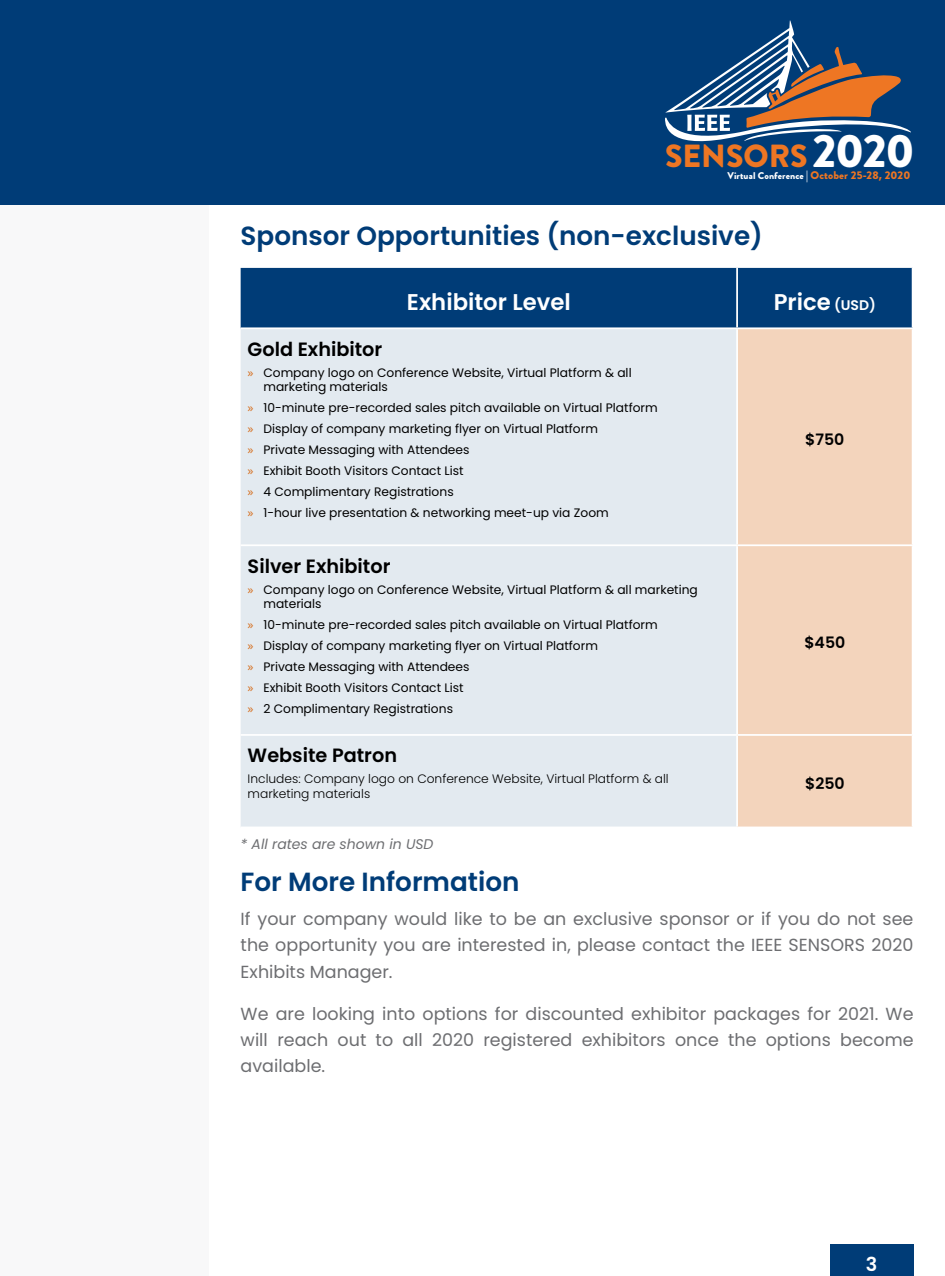
<style>
.page{position:relative;width:945px;height:1276px;background:#fff}
.page>*{position:absolute;margin:0;border:0;box-sizing:border-box;transform-origin:0 0}
.t1{font:900 46.73px "Brandon Grotesque";color:#fff}
.t2{font:900 32.02px "Brandon Grotesque";color:#ee7623}
.t3{font:600 26.25px "Poppins";color:#003c77}
.t4{font:600 22.75px "Poppins";color:#fff}
.t5{font:600 19.25px "Poppins";color:#000}
.t6{font:600 19.25px "Poppins";color:#fff}
.t7{font:17.5px/26.2px "Poppins";color:#6d6e71;text-align:justify}
.t8{font:600 15.75px "Poppins";color:#000}
.t9{font:italic 14px "Poppins";color:#6d6e71}
.t10{font:12.25px/21px "Poppins";color:#000}
.t11{font:300 12.25px/14.7px "Poppins";color:#000}
.t12{font:900 11.2px "Brandon Grotesque";color:#ee7623}
.t13{font:900 9.8px "Brandon Grotesque";letter-spacing:.01em;color:#fff}
.s1{font-family:"Poppins";font-weight:700}
.s2{font-size:11.2px}
.s3{font-size:11.2px;color:#ee7623}
.s4{font-size:14px}
.s5{font-family:"Open Sans";color:#d66f1f}
</style>
<div class="page">
<div style="left:0;top:205px;width:209px;height:1071px;background:#f8f8f9"></div>
<div style="left:0;top:0;width:945px;height:205px;background:#003c77"></div>
<div style="left:830px;top:1244px;width:84px;height:32px;background:#003c77"></div>
<svg style="left:665px;top:21px;width:246px;height:121px"></svg>
<div style="left:241px;top:268px;width:671px;height:59px;background:#003c77"></div>
<div style="left:241px;top:329px;width:495px;height:497px;background:#e3eaf0"></div>
<div style="left:738px;top:329px;width:174px;height:497px;background:#f3d4bc"></div>
<hr style="left:736px;top:268px;width:2px;height:59px;background:#fff">
<hr style="left:241px;top:544px;width:496px;height:2px;background:#fff">
<hr style="left:737px;top:544px;width:177px;height:2px;background:#fff">
<hr style="left:241px;top:734px;width:496px;height:2px;background:#fff">
<hr style="left:737px;top:734px;width:177px;height:2px;background:#fff">
<h1 class="t1" style="left:812px;top:118px;width:104px">2020</h1>
<p class="t12" style="left:879px;top:167px;width:33px"><span class="s1">,</span> 2020</p>
<h2 class="t2" style="left:665px;top:134px;width:144px">SENSORS</h2>
<p class="t13" style="left:728px;top:169px;width:153px">Virtual Conference <span class="s2">|</span> <span class="s3">October 25-28</span></p>
<h3 class="t3" style="left:241px;top:221px;width:524px">Sponsor Opportunities (non-exclusive)</h3>
<h3 class="t4" style="left:407px;top:289px;width:165px">Exhibitor Level</h3>
<h3 class="t4" style="left:774px;top:289px;width:104px">Price <span class="s4">(USD)</span></h3>
<h3 class="t5" style="left:248px;top:338px;width:136px">Gold Exhibitor</h3>
<p class="t10" style="left:263px;top:365px;width:370px;line-height:14.7px;text-indent:-16px"><span class="s5">»</span> Company logo on Conference Website, Virtual Platform &amp; all marketing materials</p>
<p class="t10" style="left:248px;top:397px;width:412px"><span class="s5">»</span> 10-minute pre-recorded sales pitch available on Virtual Platform <span class="s5">»</span> Display of company marketing flyer on Virtual Platform<br><span class="s5">»</span> Private Messaging with Attendees<br><span class="s5">»</span> Exhibit Booth Visitors Contact List<br><span class="s5">»</span> 4 Complimentary Registrations<br><span class="s5">»</span> 1-hour live presentation &amp; networking meet-up via Zoom</p>
<h3 class="t5" style="left:248px;top:554px;width:144px">Silver Exhibitor</h3>
<p class="t10" style="left:263px;top:582px;width:436px;line-height:14.7px;text-indent:-16px"><span class="s5">»</span> Company logo on Conference Website, Virtual Platform &amp; all marketing materials</p>
<p class="t10" style="left:248px;top:614px;width:412px"><span class="s5">»</span> 10-minute pre-recorded sales pitch available on Virtual Platform <span class="s5">»</span> Display of company marketing flyer on Virtual Platform<br><span class="s5">»</span> Private Messaging with Attendees<br><span class="s5">»</span> Exhibit Booth Visitors Contact List<br><span class="s5">»</span> 2 Complimentary Registrations</p>
<p class="t8" style="left:805px;top:430px;width:41px">$750</p>
<p class="t8" style="left:804px;top:634px;width:43px">$450</p>
<h3 class="t5" style="left:248px;top:744px;width:151px">Website Patron</h3>
<p class="t11" style="left:248px;top:771px;width:423px">Includes: Company logo on Conference Website, Virtual Platform &amp; all marketing materials</p>
<p class="t8" style="left:805px;top:775px;width:41px">$250</p>
<p class="t9" style="left:241px;top:835px;width:194px">* All rates are shown in USD</p>
<h3 class="t3" style="left:241px;top:866px;width:280px">For More Information</h3>
<h3 class="t7" style="left:241px;top:906px;width:674px">If your company would like to be an exclusive sponsor or if you do not see the opportunity you are interested in, please contact the IEEE SENSORS 2020<br>Exhibits Manager.</h3>
<h3 class="t7" style="left:241px;top:1000px;width:674px">We are looking into options for discounted exhibitor packages for 2021. We will reach out to all 2020 registered exhibitors once the options become available.</h3>
<h3 class="t6" style="left:866px;top:1252px;width:13px">3</h3>
</div>
